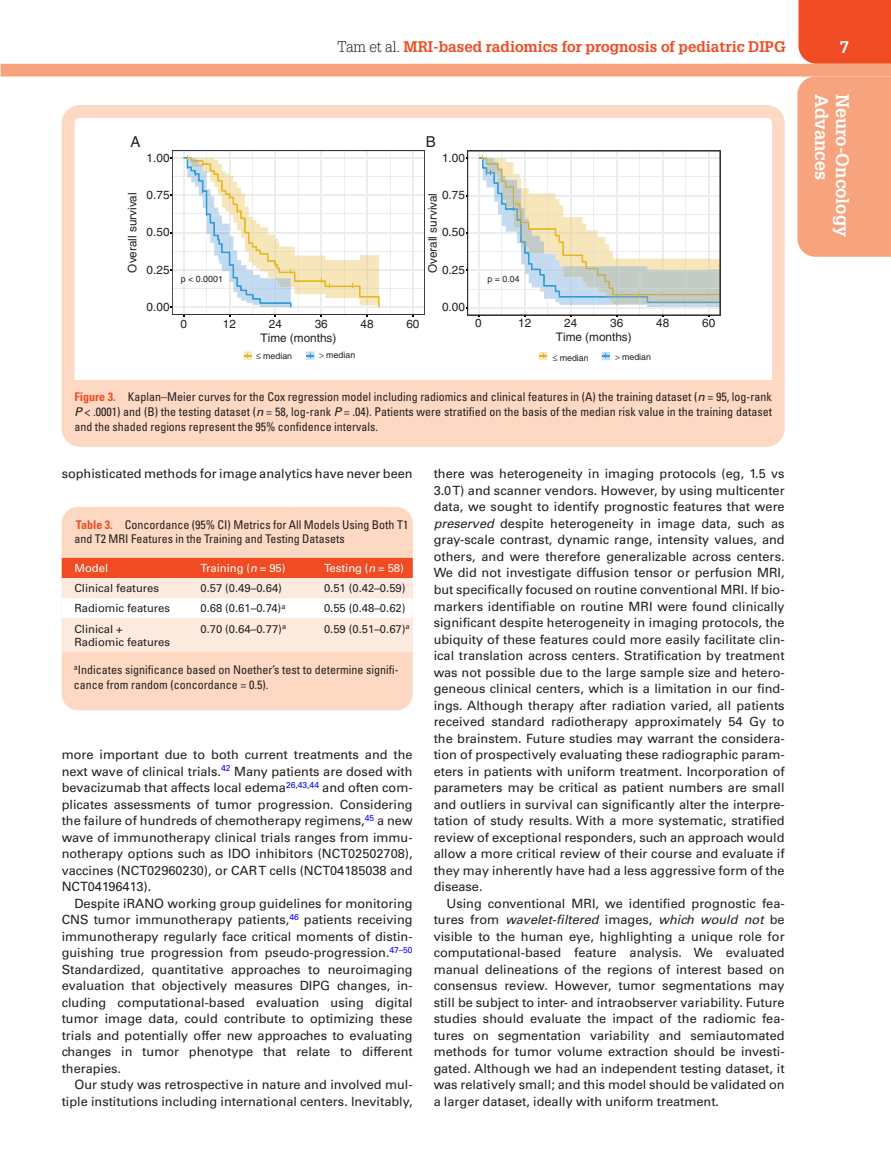
<style>
.page{position:relative;width:891px;height:1175px;background:#fff}
.page>*{position:absolute;margin:0;border:0;box-sizing:border-box;transform-origin:0 0}
.t1{font:700 18px "Glypha LT Std";color:#fff}
.t2{font:700 16.5px "Glypha LT Std";color:#fff}
.t3{font:700 15px "Glypha LT Std";color:#f04b22}
.t4{font:15px "Helvetica";color:#231f20}
.t5{font:12.75px/16.5px "Univers LT Std";color:#231f20;text-align:justify}
.t6{font:condensed 12px/15px "Univers LT Std";color:#231f20}
.t7{font:11.7px/14px "Helvetica";color:#231f20}
.t8{font:11.25px/13.5px "Univers LT Std";color:#231f20}
.t9{font:11.25px "Univers LT Std";color:#fff}
.t10{font:8.85px "Helvetica";color:#231f20}
.s1{font-weight:300;color:#231f20}
.s2{font-weight:700;color:#f04b22}
.s3{font-style:italic;font-stretch:normal}
.s4{font-style:italic}
</style>
<div class="page">
<div style="left:799px;top:0;width:92px;height:64px;background:#f04b22"></div>
<div style="left:1px;top:64px;width:890px;height:12px;background:#f7a37d"></div>
<div style="left:797px;top:76px;width:94px;height:181px;background:#f7a37d"></div>
<div style="left:65px;top:380px;width:716px;height:58px;background:#fdd8c3"></div>
<svg style="left:171px;top:150px;width:254px;height:166px"></svg>
<svg style="left:244px;top:351px;width:8px;height:9px"></svg>
<svg style="left:466px;top:151px;width:254px;height:166px"></svg>
<svg style="left:539px;top:352px;width:8px;height:8px"></svg>
<div style="left:62px;top:105px;width:723px;height:342px;border:13px solid #fdd8c3;border-radius:12px"></div>
<div style="left:62px;top:507px;width:351px;height:203px;background:#fdd8c3;border-radius:16px"></div>
<svg style="left:62px;top:558px;width:351px;height:94px;background:#faccbc"></svg>
<svg style="left:306px;top:351px;width:9px;height:9px"></svg>
<svg style="left:602px;top:352px;width:8px;height:8px"></svg>
<p class="t4" style="left:131px;top:133px;width:12px">A</p>
<p class="t7" style="left:147px;top:150px;width:24px">1.00</p>
<p class="t7" style="left:125px;top:272px;width:82px;rotate:-90deg">Overall survival</p>
<p class="t7" style="left:147px;top:188px;width:24px">0.75</p>
<p class="t7" style="left:147px;top:225px;width:24px">0.50</p>
<p class="t7" style="left:147px;top:262px;width:24px">0.25</p>
<p class="t7" style="left:147px;top:300px;width:24px">0.00</p>
<p class="t3" style="left:337px;top:37px;width:450px"><span class="s1">Tam et al.</span> MRI-based radiomics for prognosis of pediatric DIPG</p>
<p class="t2" style="left:840px;top:37px;width:11px">7</p>
<h1 class="t1" style="left:833px;top:94px;width:88px;rotate:90deg">Advances</h1>
<h1 class="t1" style="left:854px;top:94px;width:145px;rotate:90deg">Neuro-Oncology</h1>
<p class="t4" style="left:426px;top:133px;width:12px">B</p>
<p class="t7" style="left:442px;top:150px;width:24px">1.00</p>
<p class="t7" style="left:442px;top:188px;width:24px">0.75</p>
<p class="t7" style="left:442px;top:225px;width:24px">0.50</p>
<p class="t7" style="left:426px;top:273px;width:82px;rotate:-90deg">Overall survival</p>
<p class="t7" style="left:442px;top:263px;width:24px">0.25</p>
<p class="t7" style="left:442px;top:300px;width:24px">0.00</p>
<p class="t10" style="left:181px;top:273px;width:43px">p &lt; 0.0001</p>
<p class="t10" style="left:488px;top:273px;width:34px">p = 0.04</p>
<p class="t7" style="left:361px;top:317px;width:15px">48</p>
<p class="t7" style="left:406px;top:317px;width:15px">60</p>
<p class="t7" style="left:475px;top:316px;width:8px">0</p>
<p class="t7" style="left:518px;top:316px;width:15px">12</p>
<p class="t7" style="left:564px;top:316px;width:15px">24</p>
<p class="t7" style="left:556px;top:316px;width:77px;text-indent:54px">36<br>Time (months)</p>
<p class="t10" style="left:553px;top:352px;width:37px">≤ median</p>
<p class="t10" style="left:622px;top:352px;width:30px">median</p>
<p class="t7" style="left:656px;top:316px;width:15px">48</p>
<p class="t7" style="left:702px;top:316px;width:15px">60</p>
<p class="t7" style="left:180px;top:317px;width:8px">0</p>
<p class="t7" style="left:223px;top:317px;width:15px">12</p>
<p class="t7" style="left:269px;top:317px;width:15px">24</p>
<p class="t7" style="left:261px;top:317px;width:77px;text-indent:54px">36<br>Time (months)</p>
<p class="t10" style="left:256px;top:351px;width:38px">≤ median</p>
<p class="t10" style="left:326px;top:350px;width:30px">median</p>
<p class="t6" style="left:74px;top:389px;width:699px;text-align:justify"><span class="s2">Figure 3.</span> Kaplan–Meier curves for the Cox regression model including radiomics and clinical features in (A) the training dataset (<span class="s3">n</span> = 95, log-rank <span class="s3">P</span> &lt; .0001) and (B) the testing dataset (<span class="s3">n</span> = 58, log-rank <span class="s3">P</span> = .04). Patients were stratified on the basis of the median risk value in the training dataset and the shaded regions represent the 95% confidence intervals.</p>
<p class="t5" style="left:62px;top:466px;width:352px">sophisticated methods for image analytics have never been</p>
<p class="t6" style="left:74px;top:518px;width:335px;line-height:13.5px"><span class="s2">Table 3.</span> Concordance (95% CI) Metrics for All Models Using Both T1 and T2 MRI Features in the Training and Testing Datasets</p>
<p class="t9" style="left:74px;top:561px;width:35px">Model</p>
<p class="t9" style="left:200px;top:561px;width:87px">Training (<span class="s4">n</span> = 95)</p>
<p class="t9" style="left:324px;top:561px;width:81px">Testing (<span class="s4">n</span> = 58)</p>
<p class="t8" style="left:74px;top:581px;width:86px">Clinical features</p>
<p class="t8" style="left:200px;top:581px;width:83px">0.57 (0.49–0.64)</p>
<p class="t8" style="left:324px;top:581px;width:83px">0.51 (0.42–0.59)</p>
<p class="t8" style="left:74px;top:601px;width:97px">Radiomic features</p>
<p class="t8" style="left:200px;top:601px;width:87px">0.68 (0.61–0.74)<sup>a</sup></p>
<p class="t8" style="left:324px;top:601px;width:83px">0.55 (0.48–0.62)</p>
<p class="t8" style="left:74px;top:622px;width:97px">Clinical +<br>Radiomic features</p>
<p class="t8" style="left:200px;top:622px;width:87px">0.70 (0.64–0.77)<sup>a</sup></p>
<p class="t8" style="left:324px;top:622px;width:87px">0.59 (0.51–0.67)<sup>a</sup></p>
<p class="t6" style="left:74px;top:662px;width:327px"><sup>a</sup>Indicates significance based on Noether’s test to determine signifi&shy;cance from random (concordance = 0.5).</p>
<p class="t5" style="left:62px;top:746px;width:353px">more important due to both current treatments and the next wave of clinical trials.<sup>42</sup> Many patients are dosed with bevacizumab that affects local edema<sup>26</sup><sup>,</sup><sup>43</sup><sup>,</sup><sup>44</sup> and often com&shy;plicates assessments of tumor progression. Considering the failure of hundreds of chemotherapy regimens,<sup>45</sup> a new wave of immunotherapy clinical trials ranges from immu&shy;notherapy options such as IDO inhibitors (NCT02502708), vaccines (NCT02960230), or CAR T cells (NCT04185038 and NCT04196413).</p>
<p class="t5" style="left:62px;top:895px;width:353px;text-indent:13px">Despite iRANO working group guidelines for monitoring CNS tumor immunotherapy patients,<sup>46</sup> patients receiving immunotherapy regularly face critical moments of distin&shy;guishing true progression from pseudo-progression.<sup>47–50<br></sup>Standardized, quantitative approaches to neuroimaging evaluation that objectively measures DIPG changes, in&shy;cluding computational-based evaluation using digital tumor image data, could contribute to optimizing these trials and potentially offer new approaches to evaluating changes in tumor phenotype that relate to different therapies.</p>
<p class="t5" style="left:62px;top:1076px;width:353px;text-align:right">Our study was retrospective in nature and involved mul&shy;tiple institutions including international centers. Inevitably,</p>
<p class="t5" style="left:434px;top:466px;width:353px">there was heterogeneity in imaging protocols (eg, 1.5 vs 3.0 T) and scanner vendors. However, by using multicenter data, we sought to identify prognostic features that were <span class="s4">preserved</span> despite heterogeneity in image data, such as gray-scale contrast, dynamic range, intensity values, and others, and were therefore generalizable across centers.<br>We did not investigate diffusion tensor or perfusion MRI, but specifically focused on routine conventional MRI. If bio&shy;markers identifiable on routine MRI were found clinically significant despite heterogeneity in imaging protocols, the ubiquity of these features could more easily facilitate clin&shy;ical translation across centers. Stratification by treatment was not possible due to the large sample size and hetero&shy;geneous clinical centers, which is a limitation in our find&shy;ings. Although therapy after radiation varied, all patients received standard radiotherapy approximately 54 Gy to the brainstem. Future studies may warrant the considera&shy;tion of prospectively evaluating these radiographic param&shy;eters in patients with uniform treatment. Incorporation of parameters may be critical as patient numbers are small and outliers in survival can significantly alter the interpre&shy;tation of study results. With a more systematic, stratified review of exceptional responders, such an approach would allow a more critical review of their course and evaluate if they may inherently have had a less aggressive form of the disease.</p>
<p class="t5" style="left:434px;top:895px;width:353px;text-indent:13px">Using conventional MRI, we identified prognostic fea&shy;tures from <span class="s4">wavelet-filtered</span> images, <span class="s4">which would not</span> be visible to the human eye, highlighting a unique role for computational-based feature analysis. We evaluated manual delineations of the regions of interest based on consensus review. However, tumor segmentations may still be subject to inter- and intraobserver variability. Future studies should evaluate the impact of the radiomic fea&shy;tures on segmentation variability and semiautomated methods for tumor volume extraction should be investi&shy;gated. Although we had an independent testing dataset, it was relatively small; and this model should be validated on a larger dataset, ideally with uniform treatment.</p>
</div>
